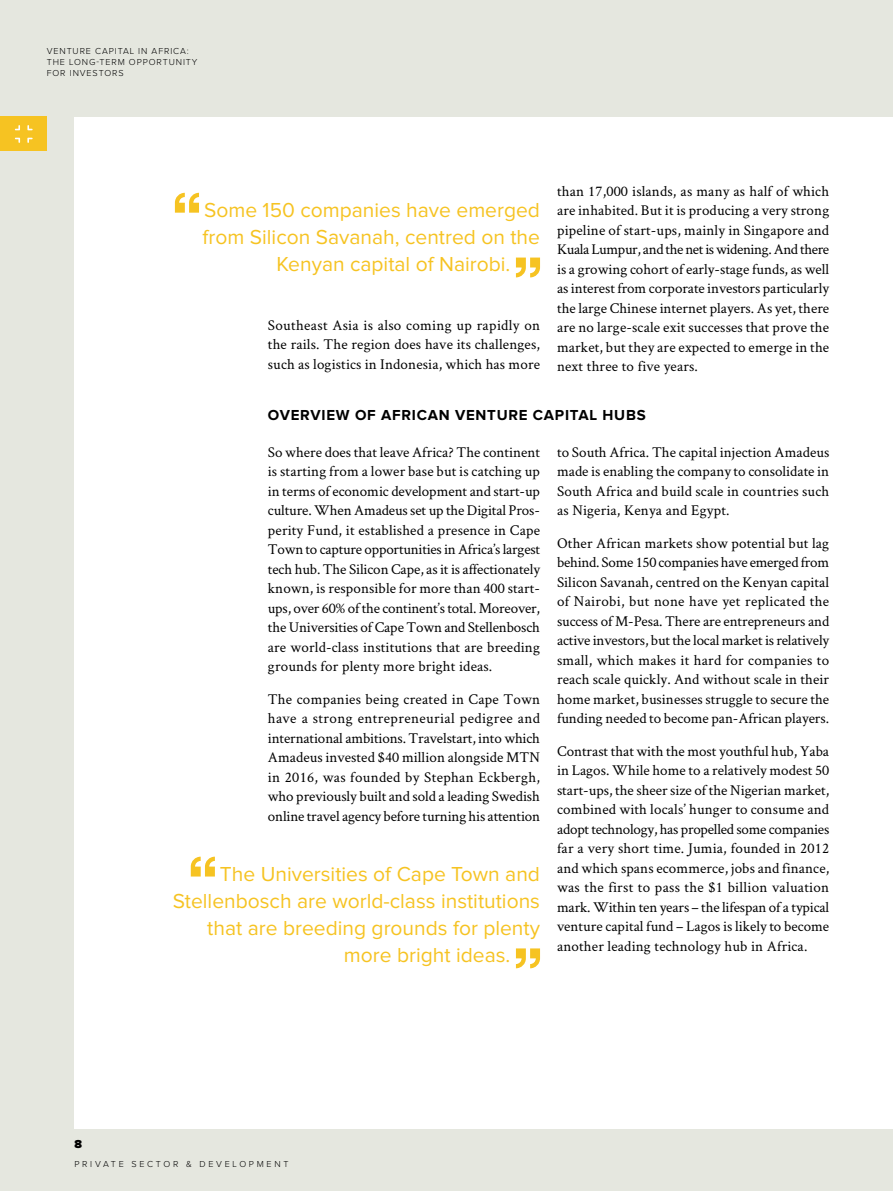
<style>
.page{position:relative;width:893px;height:1191px;background:#e5e7df}
.page>*{position:absolute;margin:0;border:0;box-sizing:border-box;transform-origin:0 0}
.t1{font:21px "Proxima Nova";color:#f6c322}
.t2{font:15px/19.5px "Crimson Text";letter-spacing:.01em;color:#000;text-align:justify}
.t3{font:700 15px "Proxima Nova";letter-spacing:.05em;color:#000}
.t4{font:900 12px "Proxima Nova";color:#000}
.t5{font:300 9px/10.8px "Proxima Nova";letter-spacing:.1em;color:#000}
.t6{font:300 9px "Proxima Nova";letter-spacing:.3em;color:#000}
</style>
<div class="page">
<div style="left:74px;top:117px;width:819px;height:1011px;background:#fff"></div>
<div style="left:0;top:117px;width:47px;height:34px;background:#f6c322"></div>
<svg style="left:15px;top:125px;width:18px;height:18px"></svg>
<svg style="left:175px;top:193px;width:24px;height:20px"></svg>
<svg style="left:516px;top:257px;width:24px;height:20px"></svg>
<svg style="left:191px;top:856px;width:24px;height:20px"></svg>
<svg style="left:516px;top:948px;width:24px;height:20px"></svg>
<p class="t5" style="left:47px;top:46px;width:152px">VENTURE CAPITAL IN AFRICA:<br>THE LONG-TERM OPPORTUNITY<br>FOR INVESTORS</p>
<p class="t2" style="left:557px;top:180px;width:274px">than 17,000 islands, as many as half of which are inhabited. But it is producing a very strong pipeline of start-ups, mainly in Singapore and Kuala Lumpur, and the net is widening. And there is a growing cohort of early-stage funds, as well as interest from corporate investors particularly the large Chinese internet players. As yet, there are no large-scale exit successes that prove the market, but they are expected to emerge in the next three to five years.</p>
<p class="t3" style="left:268px;top:408px;width:379px">OVERVIEW OF AFRICAN VENTURE CAPITAL HUBS</p>
<p class="t2" style="left:268px;top:442px;width:274px">So where does that leave Africa? The continent is starting from a lower base but is catching up in terms of economic development and start-up culture. When Amadeus set up the Digital Pros&shy;perity Fund, it established a presence in Cape Town to capture opportunities in Africa’s largest tech hub. The Silicon Cape, as it is affectionately known, is responsible for more than 400 start&shy;ups, over 60% of the continent’s total. Moreover, the Universities of Cape Town and Stellenbosch are world-class institutions that are breeding grounds for plenty more bright ideas.</p>
<p class="t2" style="left:268px;top:688px;width:274px">The companies being created in Cape Town have a strong entrepreneurial pedigree and international ambitions. Travelstart, into which Amadeus invested $40 million alongside MTN in 2016, was founded by Stephan Eckbergh, who previously built and sold a leading Swedish online travel agency before turning his attention</p>
<h1 class="t1" style="left:204px;top:200px;width:337px">Some 150 companies have emerged</h1>
<h1 class="t1" style="left:203px;top:227px;width:339px">from Silicon Savanah, centred on the</h1>
<h1 class="t1" style="left:276px;top:254px;width:236px">Kenyan capital of Nairobi.</h1>
<p class="t2" style="left:268px;top:315px;width:274px">Southeast Asia is also coming up rapidly on the rails. The region does have its challenges, such as logistics in Indonesia, which has more</p>
<p class="t2" style="left:557px;top:442px;width:274px">to South Africa. The capital injection Amadeus made is enabling the company to consolidate in South Africa and build scale in countries such as Nigeria, Kenya and Egypt.</p>
<p class="t2" style="left:557px;top:532px;width:274px">Other African markets show potential but lag behind. Some 150 companies have emerged from Silicon Savanah, centred on the Kenyan capital of Nairobi, but none have yet replicated the success of M-Pesa. There are entrepreneurs and active investors, but the local market is relatively small, which makes it hard for companies to reach scale quickly. And without scale in their home market, businesses struggle to secure the funding needed to become pan-African players.</p>
<p class="t2" style="left:557px;top:740px;width:274px">Contrast that with the most youthful hub, Yaba in Lagos. While home to a relatively modest 50 start-ups, the sheer size of the Nigerian market, combined with locals’ hunger to consume and adopt technology, has propelled some companies far a very short time. Jumia, founded in 2012 and which spans ecommerce, jobs and finance, was the first to pass the $1 billion valuation mark. Within ten years – the lifespan of a typical venture capital fund – Lagos is likely to become another leading technology hub in Africa.</p>
<h1 class="t1" style="left:220px;top:864px;width:322px">The Universities of Cape Town and</h1>
<h1 class="t1" style="left:173px;top:891px;width:369px">Stellenbosch are world-class institutions</h1>
<h1 class="t1" style="left:207px;top:918px;width:334px">that are breeding grounds for plenty</h1>
<h1 class="t1" style="left:344px;top:945px;width:168px">more bright ideas.</h1>
<p class="t4" style="left:74px;top:1138px;width:9px">8</p>
<p class="t6" style="left:74px;top:1159px;width:215px">PRIVATE SECTOR &amp; DEVELOPMENT</p>
</div>
